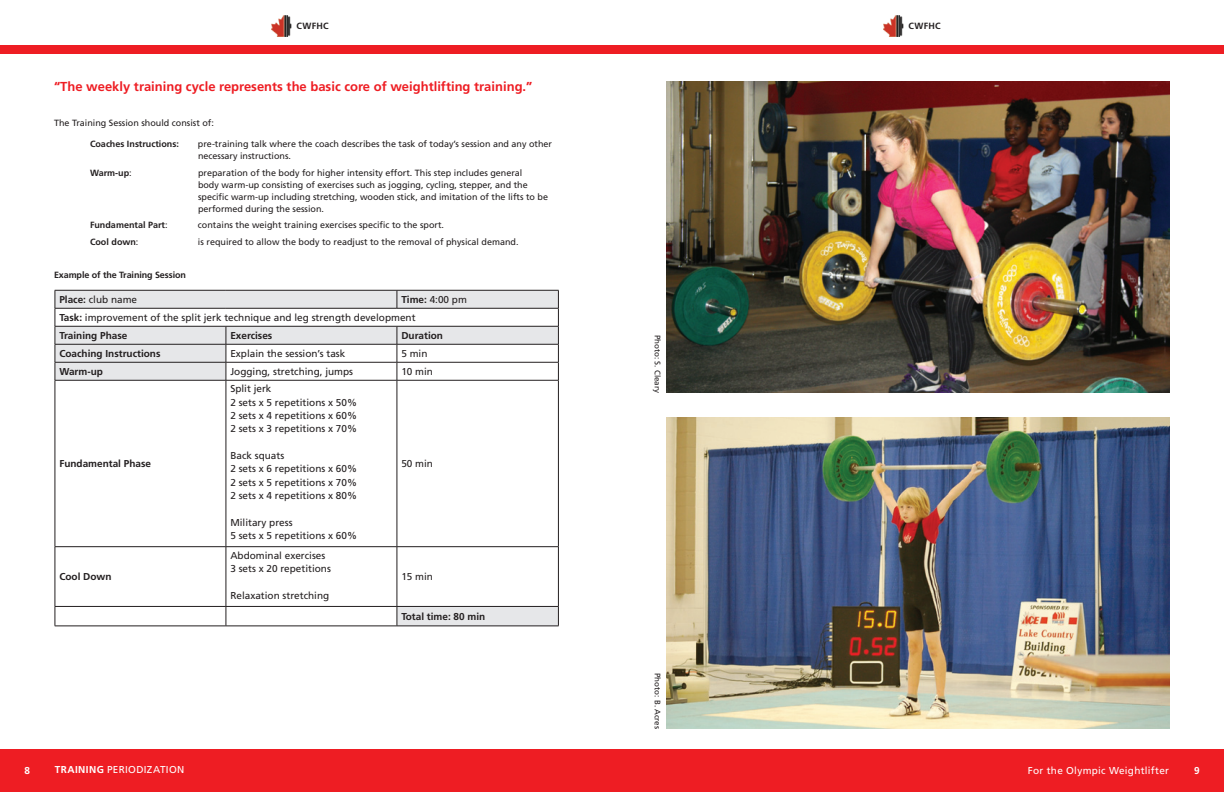
<style>
.page{position:relative;width:1224px;height:792px;background:#fff}
.page>*{position:absolute;margin:0;border:0;box-sizing:border-box;transform-origin:0 0}
.Body_text{font:700 13px "Frutiger";color:#ee1d23}
.Body_text-2{font:10px "Frutiger";color:#231f20}
.Body_text-3{font:700 10px "Frutiger";color:#231f20}
.t1{font:10px "Frutiger";letter-spacing:.03em;color:#fff}
.t2{font:700 10px "Frutiger";color:#fff}
.Body_text-4{font:9px/12px "Frutiger";color:#231f20}
.Body_text-5{font:700 9px "Frutiger";color:#231f20}
.Body_text-6{font:8px "Frutiger";color:#231f20}
.s1{font-weight:400}
.s2{font-weight:700}
</style>
<div class="page">
<img style="left:272px;top:15px;width:20px;height:22px">
<div style="left:0;top:45px;width:612px;height:9px;background:#ee1d23"></div>
<div style="left:0;top:750px;width:612px;height:42px;background:#ee1d23"></div>
<img style="left:884px;top:15px;width:20px;height:22px">
<div style="left:612px;top:45px;width:612px;height:9px;background:#ee1d23"></div>
<div style="left:612px;top:750px;width:612px;height:42px;background:#ee1d23"></div>
<svg style="left:56px;top:291px;width:502px;height:335px"></svg>
<hr style="left:55px;top:290px;width:171px;height:1px;background:#231f20">
<hr style="left:226px;top:290px;width:171px;height:1px;background:#231f20">
<hr style="left:397px;top:290px;width:162px;height:1px;background:#231f20">
<svg style="left:397px;top:291px;width:1px;height:17px"></svg>
<hr style="left:55px;top:308px;width:171px;height:1px;background:#231f20">
<hr style="left:226px;top:308px;width:171px;height:1px;background:#231f20">
<hr style="left:397px;top:308px;width:162px;height:1px;background:#231f20">
<hr style="left:55px;top:326px;width:171px;height:1px;background:#231f20">
<hr style="left:226px;top:326px;width:171px;height:1px;background:#231f20">
<hr style="left:397px;top:326px;width:162px;height:1px;background:#231f20">
<hr style="left:55px;top:344px;width:171px;height:1px;background:#231f20">
<hr style="left:226px;top:344px;width:171px;height:1px;background:#231f20">
<hr style="left:397px;top:344px;width:162px;height:1px;background:#231f20">
<hr style="left:55px;top:362px;width:171px;height:1px;background:#231f20">
<svg style="left:55px;top:291px;width:1px;height:89px"></svg>
<hr style="left:226px;top:362px;width:171px;height:1px;background:#231f20">
<svg style="left:226px;top:327px;width:1px;height:53px"></svg>
<hr style="left:397px;top:362px;width:162px;height:1px;background:#231f20">
<svg style="left:397px;top:327px;width:1px;height:53px"></svg>
<svg style="left:558px;top:291px;width:1px;height:89px"></svg>
<hr style="left:55px;top:380px;width:171px;height:1px;background:#231f20">
<hr style="left:55px;top:381px;width:1px;height:165px;background:#231f20">
<hr style="left:226px;top:380px;width:171px;height:1px;background:#231f20">
<hr style="left:226px;top:381px;width:1px;height:165px;background:#231f20">
<hr style="left:397px;top:380px;width:162px;height:1px;background:#231f20">
<hr style="left:397px;top:381px;width:1px;height:165px;background:#231f20">
<hr style="left:558px;top:381px;width:1px;height:165px;background:#231f20">
<hr style="left:55px;top:546px;width:171px;height:1px;background:#231f20">
<hr style="left:55px;top:547px;width:1px;height:59px;background:#231f20">
<hr style="left:226px;top:546px;width:171px;height:1px;background:#231f20">
<hr style="left:226px;top:547px;width:1px;height:59px;background:#231f20">
<hr style="left:397px;top:546px;width:162px;height:1px;background:#231f20">
<hr style="left:397px;top:547px;width:1px;height:59px;background:#231f20">
<hr style="left:558px;top:547px;width:1px;height:59px;background:#231f20">
<hr style="left:55px;top:606px;width:171px;height:1px;background:#231f20">
<svg style="left:55px;top:607px;width:1px;height:19px"></svg>
<hr style="left:226px;top:606px;width:171px;height:1px;background:#231f20">
<svg style="left:226px;top:607px;width:1px;height:19px"></svg>
<hr style="left:397px;top:606px;width:162px;height:1px;background:#231f20">
<svg style="left:397px;top:607px;width:1px;height:19px"></svg>
<svg style="left:558px;top:607px;width:1px;height:19px"></svg>
<hr style="left:55px;top:626px;width:171px;height:1px;background:#231f20">
<hr style="left:226px;top:626px;width:171px;height:1px;background:#231f20">
<hr style="left:397px;top:626px;width:162px;height:1px;background:#231f20">
<img style="left:666px;top:81px;width:504px;height:312px">
<img style="left:667px;top:417px;width:503px;height:312px">
<p class="Body_text-5" style="left:297px;top:21px;width:34px">CWFHC</p>
<p class="Body_text-5" style="left:909px;top:21px;width:34px">CWFHC</p>
<p class="Body_text" style="left:54px;top:79px;width:480px">“The weekly training cycle represents the basic core of weightlifting training.”</p>
<p class="Body_text-4" style="left:54px;top:117px;width:161px">The Training Session should consist of:</p>
<p class="Body_text-5" style="left:90px;top:139px;width:90px">Coaches Instructions:</p>
<p class="Body_text-4" style="left:198px;top:138px;width:356px">pre-training talk where the coach describes the task of today’s session and any other necessary instructions.</p>
<p class="Body_text-5" style="left:90px;top:167px;width:43px">Warm-up<span class="s1">:</span></p>
<p class="Body_text-4" style="left:198px;top:167px;width:352px">preparation of the body for higher intensity effort. This step includes general<br>body warm-up consisting of exercises such as jogging, cycling, stepper, and the specific warm-up including stretching, wooden stick, and imitation of the lifts to be performed during the session.</p>
<p class="Body_text-5" style="left:90px;top:220px;width:79px">Fundamental Part<span class="s1">:</span></p>
<p class="Body_text-4" style="left:198px;top:219px;width:248px">contains the weight training exercises specific to the sport.</p>
<p class="Body_text-5" style="left:90px;top:236px;width:50px">Cool down<span class="s1">:</span></p>
<p class="Body_text-4" style="left:198px;top:236px;width:322px">is required to allow the body to readjust to the removal of physical demand.</p>
<p class="Body_text-5" style="left:54px;top:269px;width:134px">Example of the Training Session</p>
<p class="Body_text-2" style="left:59px;top:294px;width:79px"><span class="s2">Place:</span> club name</p>
<p class="Body_text-2" style="left:401px;top:294px;width:67px"><span class="s2">Time:</span> 4:00 pm</p>
<p class="Body_text-2" style="left:59px;top:312px;width:358px"><span class="s2">Task:</span> improvement of the split jerk technique and leg strength development</p>
<p class="Body_text-3" style="left:59px;top:330px;width:69px">Training Phase</p>
<p class="Body_text-3" style="left:230px;top:330px;width:44px">Exercises</p>
<p class="Body_text-3" style="left:401px;top:330px;width:43px">Duration</p>
<p class="Body_text-3" style="left:59px;top:348px;width:103px">Coaching Instructions</p>
<p class="Body_text-2" style="left:230px;top:348px;width:117px">Explain the session’s task</p>
<p class="Body_text-2" style="left:401px;top:348px;width:28px">5 min</p>
<p class="Body_text-3" style="left:59px;top:366px;width:45px">Warm-up</p>
<p class="Body_text-2" style="left:230px;top:366px;width:124px">Jogging, stretching, jumps</p>
<p class="Body_text-2" style="left:401px;top:366px;width:33px">10 min</p>
<p class="Body_text-3" style="left:59px;top:458px;width:93px">Fundamental Phase</p>
<p class="Body_text-3" style="left:59px;top:571px;width:54px">Cool Down</p>
<p class="Body_text-2" style="left:230px;top:383px;width:43px">Split jerk</p>
<p class="Body_text-2" style="left:230px;top:396px;width:128px">2 sets x 5 repetitions x 50%</p>
<p class="Body_text-2" style="left:230px;top:410px;width:128px">2 sets x 4 repetitions x 60%</p>
<p class="Body_text-2" style="left:230px;top:423px;width:128px">2 sets x 3 repetitions x 70%</p>
<p class="Body_text-2" style="left:230px;top:450px;width:55px">Back squats</p>
<p class="Body_text-2" style="left:230px;top:463px;width:128px">2 sets x 6 repetitions x 60%</p>
<p class="Body_text-2" style="left:230px;top:476px;width:128px">2 sets x 5 repetitions x 70%</p>
<p class="Body_text-2" style="left:230px;top:490px;width:128px">2 sets x 4 repetitions x 80%</p>
<p class="Body_text-2" style="left:230px;top:516px;width:64px">Military press</p>
<p class="Body_text-2" style="left:230px;top:530px;width:128px">5 sets x 5 repetitions x 60%</p>
<p class="Body_text-2" style="left:230px;top:549px;width:97px">Abdominal exercises</p>
<p class="Body_text-2" style="left:230px;top:563px;width:102px">3 sets x 20 repetitions</p>
<p class="Body_text-2" style="left:230px;top:589px;width:100px">Relaxation stretching</p>
<p class="Body_text-2" style="left:401px;top:458px;width:33px">50 min</p>
<p class="Body_text-2" style="left:401px;top:571px;width:33px">15 min</p>
<p class="Body_text-3" style="left:401px;top:611px;width:85px">Total time: 80 min</p>
<p class="Body_text-6" style="left:662px;top:335px;width:60px;rotate:90deg">Photo: S. Cleary</p>
<p class="Body_text-6" style="left:662px;top:673px;width:58px;rotate:90deg">Photo: B. Acres</p>
<p class="t2" style="left:24px;top:765px;width:7px">8</p>
<p class="t1" style="left:55px;top:763px;width:131px"><span class="s2">TRAINING</span> PERIODIZATION</p>
<p class="t1" style="left:1028px;top:765px;width:143px">For the Olympic Weightlifter</p>
<p class="t2" style="left:1194px;top:765px;width:7px">9</p>
</div>
